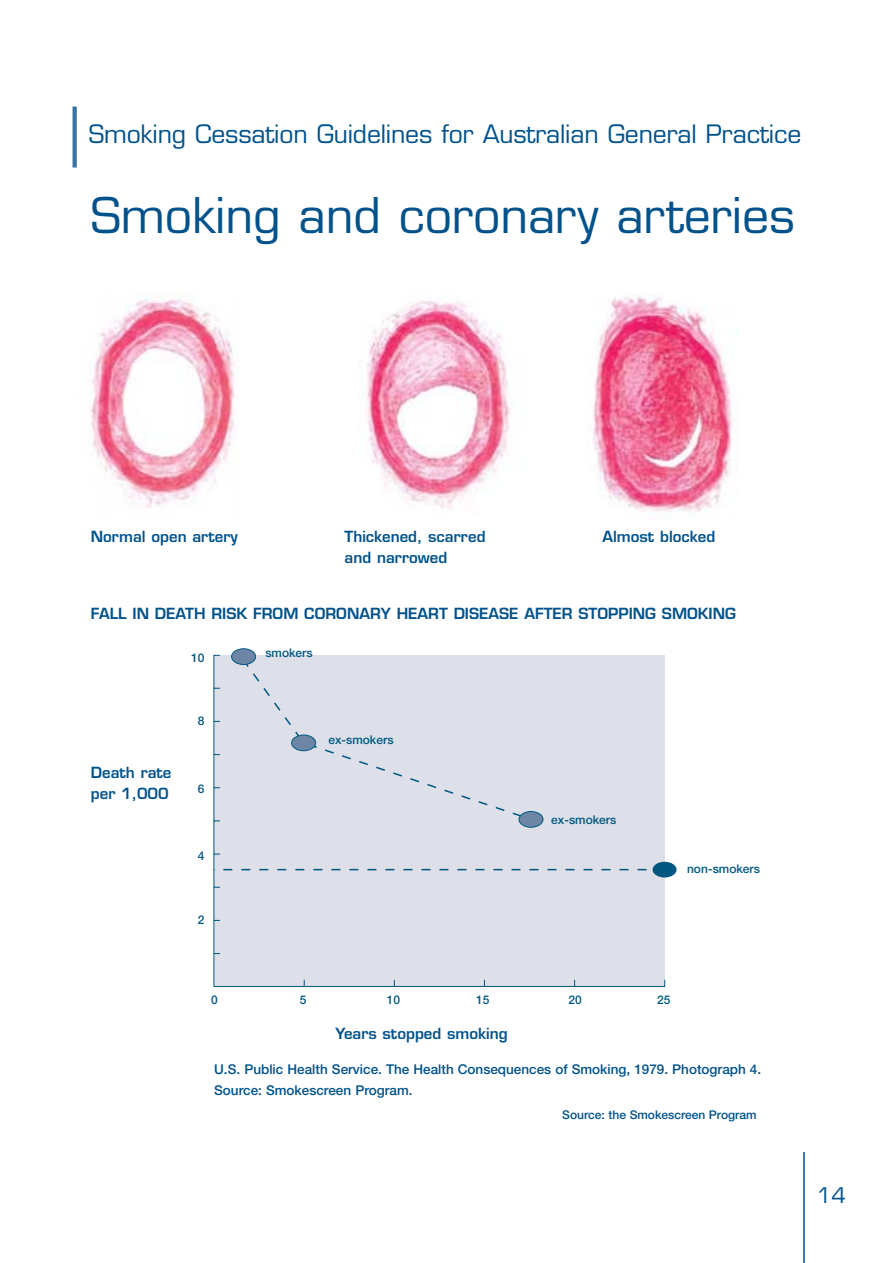
<style>
.page{position:relative;width:893px;height:1263px;background:#fff}
.page>*{position:absolute;margin:0;border:0;box-sizing:border-box;transform-origin:0 0}
.t1{font:48px "Eurostile";letter-spacing:-.005em;color:#00528b}
.t2{font:24.75px "Eurostile";letter-spacing:-.005em;color:#00528b}
.t3{font:21px "Eurostile";color:#00528b}
.t4{font:600 15px/21px "Eurostile";color:#00528b}
.t5{font:500 13.5px/21px "Helvetica Neue";color:#00528b}
.t6{font:500 12px "Helvetica Neue";color:#005881}
.t7{font:500 12px "Helvetica Neue";color:#00528b}
</style>
<div class="page">
<div style="left:72px;top:107px;width:5px;height:61px;background:#3a74a7"></div>
<hr style="left:803px;top:1152px;width:1px;height:111px;background:#00528b">
<img style="left:90px;top:294px;width:145px;height:214px">
<img style="left:366px;top:300px;width:145px;height:209px">
<img style="left:593px;top:296px;width:140px;height:216px">
<div style="left:213px;top:654px;width:452px;height:333px;background:#dde0e8"></div>
<div style="left:652px;top:862px;width:24px;height:16px;background:#005881;border-radius:50%"></div>
<div style="left:213px;top:657px;width:453px;height:214px;background:#dde0e8"></div>
<div style="left:231px;top:648px;width:25px;height:17px;background:#6d86a6;border:1px solid #005881;border-radius:50%"></div>
<div style="left:291px;top:735px;width:25px;height:16px;background:#6d86a6;border:1px solid #005881;border-radius:50%"></div>
<div style="left:518px;top:811px;width:25px;height:17px;background:#6d86a6;border:1px solid #005881;border-radius:50%"></div>
<h2 class="t2" style="left:89px;top:124px;width:714px">Smoking Cessation Guidelines for Australian General Practice</h2>
<h1 class="t1" style="left:91px;top:197px;width:705px">Smoking and coronary arteries</h1>
<p class="t4" style="left:91px;top:528px;width:148px">Normal open artery</p>
<p class="t4" style="left:344px;top:528px;width:142px">Thickened, scarred and narrowed</p>
<p class="t4" style="left:602px;top:528px;width:114px">Almost blocked</p>
<p class="t4" style="left:91px;top:604px;width:646px">FALL IN DEATH RISK FROM CORONARY HEART DISEASE AFTER STOPPING SMOKING</p>
<p class="t6" style="left:191px;top:653px;width:15px">10</p>
<p class="t4" style="left:91px;top:764px;width:82px">Death rate per 1,000</p>
<p class="t6" style="left:198px;top:717px;width:8px">8</p>
<p class="t6" style="left:198px;top:784px;width:8px">6</p>
<p class="t6" style="left:198px;top:851px;width:8px">4</p>
<p class="t6" style="left:198px;top:915px;width:8px">2</p>
<p class="t6" style="left:265px;top:648px;width:49px">smokers</p>
<p class="t6" style="left:328px;top:735px;width:67px">ex-smokers</p>
<p class="t6" style="left:551px;top:815px;width:67px">ex-smokers</p>
<p class="t6" style="left:687px;top:864px;width:74px">non-smokers</p>
<p class="t6" style="left:211px;top:996px;width:8px">0</p>
<p class="t6" style="left:300px;top:996px;width:8px">5</p>
<p class="t6" style="left:387px;top:996px;width:15px">10</p>
<p class="t6" style="left:476px;top:996px;width:15px">15</p>
<p class="t6" style="left:568px;top:996px;width:15px">20</p>
<p class="t6" style="left:657px;top:996px;width:15px">25</p>
<p class="t4" style="left:335px;top:1024px;width:174px">Years stopped smoking</p>
<p class="t5" style="left:214px;top:1060px;width:548px">U.S. Public Health Service. The Health Consequences of Smoking, 1979. Photograph 4.<br>Source: Smokescreen Program.</p>
<p class="t7" style="left:562px;top:1111px;width:196px">Source: the Smokescreen Program</p>
<h3 class="t3" style="left:816px;top:1187px;width:30px">14</h3>
</div>
